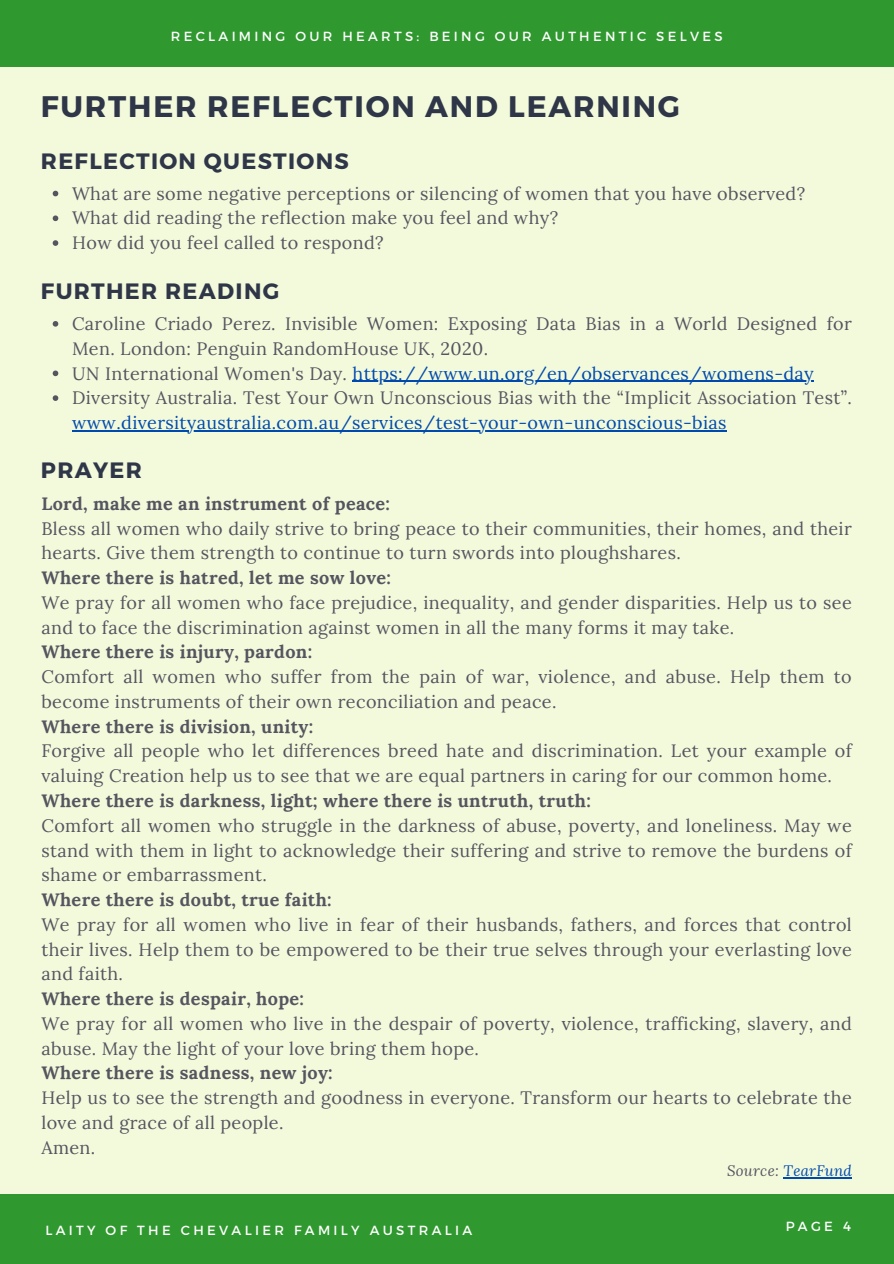
<style>
.page{position:relative;width:894px;height:1264px;background:#fff}
.page>*{position:absolute;margin:0;border:0;box-sizing:border-box;transform-origin:0 0}
.t1{font:700 29.7px "Montserrat";letter-spacing:.06em;color:#2e3648}
.t2{font:700 22.2px "Montserrat";letter-spacing:.06em;color:#2e3648}
.t3{font:18px/24.8px "Lora";letter-spacing:.02em;color:#55555f}
.t4{font:18px "Lora";letter-spacing:.02em;color:#004aad}
.t5{font:italic 15px "Lora";letter-spacing:.02em;color:#004aad}
.t6{font:13.2px "Montserrat";letter-spacing:.25em;color:#fff}
.s1{color:#55555f}
.s2{font-weight:700}
</style>
<div class="page">
<div style="left:0;top:0;width:893px;height:1263px;background:#f3fadc"></div>
<div style="left:0;top:0;width:893px;height:67px;background:#2f992f"></div>
<div style="left:0;top:1194px;width:893px;height:69px;background:#2f992f"></div>
<svg style="left:53px;top:191px;width:5px;height:5px"></svg>
<svg style="left:53px;top:215px;width:5px;height:6px"></svg>
<svg style="left:53px;top:240px;width:5px;height:6px"></svg>
<svg style="left:53px;top:321px;width:5px;height:5px"></svg>
<svg style="left:53px;top:370px;width:5px;height:6px"></svg>
<hr style="left:352px;top:380px;width:462px;height:2px;background:#004aad">
<svg style="left:53px;top:395px;width:5px;height:6px"></svg>
<hr style="left:72px;top:430px;width:654px;height:1px;background:#004aad">
<hr style="left:783px;top:1177px;width:69px;height:1px;background:#004aad">
<p class="t6" style="left:171px;top:28px;width:553px">RECLAIMING OUR HEARTS: BEING OUR AUTHENTIC SELVES</p>
<h2 class="t1" style="left:41px;top:88px;width:640px">FURTHER REFLECTION AND LEARNING</h2>
<h2 class="t2" style="left:41px;top:146px;width:309px">REFLECTION QUESTIONS</h2>
<p class="t3" style="left:72px;top:181px;width:734px">What are some negative perceptions or silencing of women that you have observed?</p>
<p class="t3" style="left:72px;top:205px;width:487px">What did reading the reflection make you feel and why?</p>
<p class="t3" style="left:72px;top:230px;width:313px">How did you feel called to respond?</p>
<p class="t2" style="left:41px;top:276px;width:240px">FURTHER READING</p>
<p class="t3" style="left:72px;top:311px;width:781px">Caroline Criado Perez. Invisible Women: Exposing Data Bias in a World Designed for<br>Men. London: Penguin RandomHouse UK, 2020.</p>
<p class="t4" style="left:72px;top:361px;width:743px"><span class="s1">UN International Women's Day.</span> https://www.un.org/en/observances/womens-day</p>
<h2 class="t3" style="left:72px;top:385px;width:781px">Diversity Australia. Test Your Own Unconscious Bias with the “Implicit Association Test”.</h2>
<h3 class="t4" style="left:72px;top:411px;width:655px">www.diversityaustralia.com.au/services/test-your-own-unconscious-bias</h3>
<p class="t2" style="left:41px;top:456px;width:102px">PRAYER</p>
<p class="t3" style="left:41px;top:491px;width:811px"><span class="s2">Lord, make me an instrument of peace:<br></span>Bless all women who daily strive to bring peace to their communities, their homes, and their hearts. Give them strength to continue to turn swords into ploughshares.<br><span class="s2">Where there is hatred, let me sow love:<br></span>We pray for all women who face prejudice, inequality, and gender disparities. Help us to see and to face the discrimination against women in all the many forms it may take.<br><span class="s2">Where there is injury, pardon:<br></span>Comfort all women who suffer from the pain of war, violence, and abuse. Help them to become instruments of their own reconciliation and peace.<br><span class="s2">Where there is division, unity:<br></span>Forgive all people who let differences breed hate and discrimination. Let your example of valuing Creation help us to see that we are equal partners in caring for our common home.<br><span class="s2">Where there is darkness, light; where there is untruth, truth:<br></span>Comfort all women who struggle in the darkness of abuse, poverty, and loneliness. May we stand with them in light to acknowledge their suffering and strive to remove the burdens of shame or embarrassment.<br><span class="s2">Where there is doubt, true faith:<br></span>We pray for all women who live in fear of their husbands, fathers, and forces that control their lives. Help them to be empowered to be their true selves through your everlasting love and faith.<br><span class="s2">Where there is despair, hope:<br></span>We pray for all women who live in the despair of poverty, violence, trafficking, slavery, and abuse. May the light of your love bring them hope.<br><span class="s2">Where there is sadness, new joy:<br></span>Help us to see the strength and goodness in everyone. Transform our hearts to celebrate the love and grace of all people.<br>Amen.</p>
<p class="t5" style="left:726px;top:1160px;width:126px"><span class="s1">Source:</span> TearFund</p>
<p class="t6" style="left:45px;top:1221px;width:428px">LAITY OF THE CHEVALIER FAMILY AUSTRALIA</p>
<h1 class="t6" style="left:785px;top:1217px;width:67px">PAGE 4</h1>
</div>
